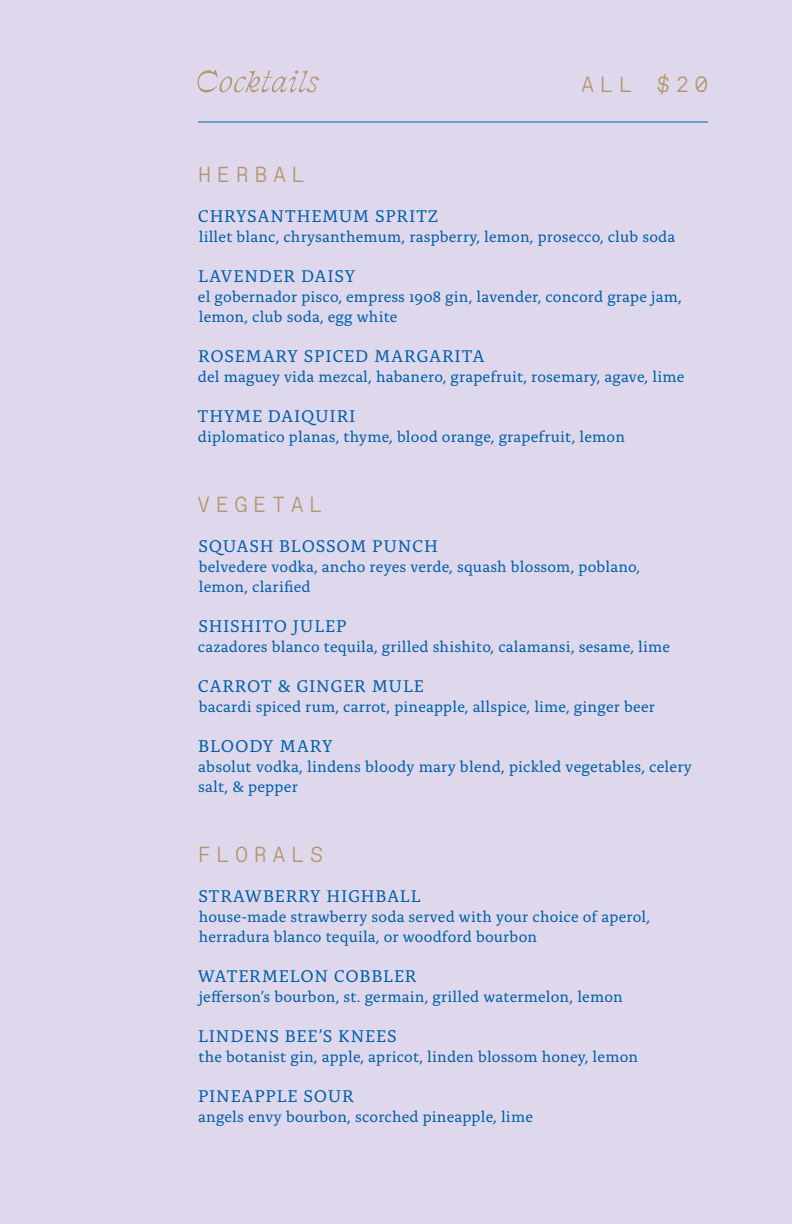
<style>
.page{position:relative;width:792px;height:1224px;background:#dfd8ec}
.page>*{position:absolute;margin:0;border:0;box-sizing:border-box;transform-origin:0 0}
.headers-purple{font:300 22px "ABC Favorit Mono";color:#b3966e}
.headers-purple-2{font:300 21.8px "ABC Favorit Mono";letter-spacing:.26em;color:#b3966e}
.name-purple{font:18px "Alda OTCEV";letter-spacing:.04em;color:#0060aa}
.name-purple-2{font:17.8px "Alda OTCEV";letter-spacing:.04em;color:#0060aa}
.descriptor-purple{font:16px/20px "Alda OTCEV";letter-spacing:.01em;color:#0060aa}
.descriptor-purple-2{font:15.8px/19.8px "Alda OTCEV";letter-spacing:.01em;color:#0060aa}
</style>
<div class="page">
<svg style="left:198px;top:70px;width:121px;height:22px"></svg>
<hr style="left:198px;top:122px;width:510px;height:1px;background:#0060aa">
<p class="headers-purple" style="left:581px;top:72px;width:128px">ALL $20</p>
<p class="headers-purple-2" style="left:198px;top:162px;width:108px">HERBAL</p>
<p class="name-purple-2" style="left:198px;top:203px;width:242px">CHRYSANTHEMUM SPRITZ</p>
<p class="descriptor-purple-2" style="left:199px;top:225px;width:478px">lillet blanc, chrysanthemum, raspberry, lemon, prosecco, club soda</p>
<p class="name-purple-2" style="left:198px;top:263px;width:159px">LAVENDER DAISY</p>
<p class="descriptor-purple-2" style="left:198px;top:285px;width:485px">el gobernador pisco, empress 1908 gin, lavender, concord grape jam, lemon, club soda, egg white</p>
<p class="name-purple-2" style="left:198px;top:343px;width:288px">ROSEMARY SPICED MARGARITA</p>
<p class="descriptor-purple-2" style="left:198px;top:365px;width:488px">del maguey vida mezcal, habanero, grapefruit, rosemary, agave, lime</p>
<p class="name-purple-2" style="left:197px;top:403px;width:160px">THYME DAIQUIRI</p>
<p class="descriptor-purple-2" style="left:198px;top:425px;width:429px">diplomatico planas, thyme, blood orange, grapefruit, lemon</p>
<p class="headers-purple-2" style="left:197px;top:492px;width:127px">VEGETAL</p>
<p class="name-purple-2" style="left:198px;top:533px;width:241px">SQUASH BLOSSOM PUNCH</p>
<p class="descriptor-purple-2" style="left:199px;top:555px;width:443px">belvedere vodka, ancho reyes verde, squash blossom, poblano, lemon, clarified</p>
<p class="name-purple-2" style="left:198px;top:613px;width:150px">SHISHITO JULEP</p>
<p class="descriptor-purple-2" style="left:198px;top:636px;width:474px">cazadores blanco tequila, grilled shishito, calamansi, sesame, lime</p>
<p class="name-purple-2" style="left:198px;top:673px;width:228px">CARROT &amp; GINGER MULE</p>
<p class="descriptor-purple-2" style="left:199px;top:695px;width:458px">bacardi spiced rum, carrot, pineapple, allspice, lime, ginger beer</p>
<p class="name-purple" style="left:198px;top:733px;width:136px">BLOODY MARY</p>
<p class="descriptor-purple" style="left:198px;top:755px;width:495px">absolut vodka, lindens bloody mary blend, pickled vegetables, celery salt, &amp; pepper</p>
<p class="headers-purple-2" style="left:198px;top:842px;width:127px">FLORALS</p>
<p class="name-purple-2" style="left:198px;top:883px;width:224px">STRAWBERRY HIGHBALL</p>
<p class="descriptor-purple-2" style="left:199px;top:905px;width:453px">house-made strawberry soda served with your choice of aperol, herradura blanco tequila, or woodford bourbon</p>
<p class="name-purple-2" style="left:197px;top:963px;width:221px">WATERMELON COBBLER</p>
<p class="descriptor-purple-2" style="left:199px;top:985px;width:426px">jefferson’s bourbon, st. germain, grilled watermelon, lemon</p>
<p class="name-purple-2" style="left:198px;top:1023px;width:200px">LINDENS BEE’S KNEES</p>
<p class="descriptor-purple-2" style="left:199px;top:1045px;width:441px">the botanist gin, apple, apricot, linden blossom honey, lemon</p>
<p class="name-purple-2" style="left:198px;top:1083px;width:157px">PINEAPPLE SOUR</p>
<p class="descriptor-purple-2" style="left:198px;top:1105px;width:336px">angels envy bourbon, scorched pineapple, lime</p>
</div>
